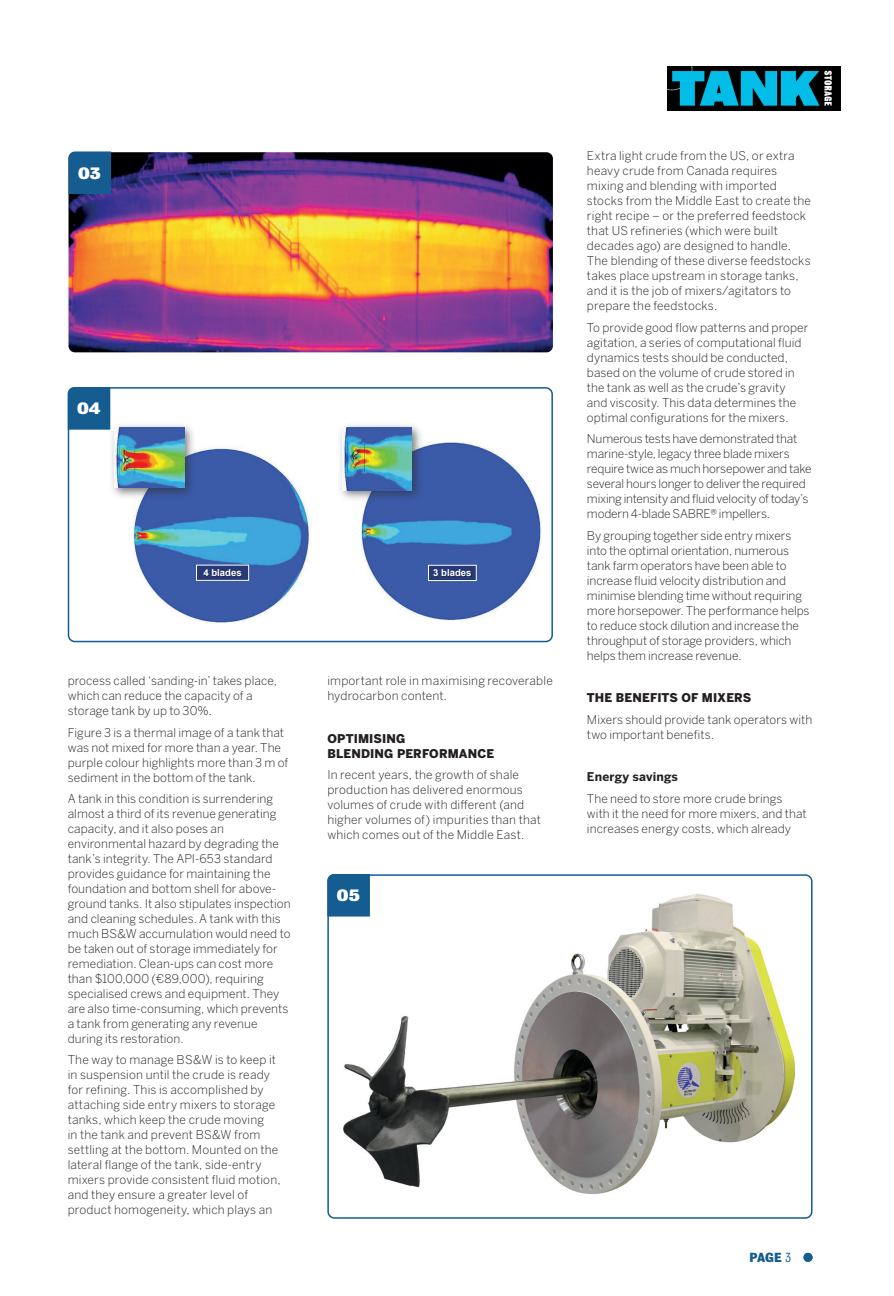
<style>
.page{position:relative;width:894px;height:1296px;background:#fff}
.page>*{position:absolute;margin:0;border:0;box-sizing:border-box;transform-origin:0 0}
.t1{font:900 15px "Bureau Grot";color:#fff}
.t2{font:300 12px/15px "Benton Sans";letter-spacing:.005em;color:#231f20}
.t3{font:300 12px/15px "Benton Sans";letter-spacing:-.015em;color:#231f20}
.t4{font:900 12px/15px "Benton Sans";letter-spacing:.01em;color:#231f20}
.t5{font:700 12px "Bureau Grot";color:#155c90}
.t6{font:700 9.6px "Arial";color:#fff}
.s1{font-weight:900}
.s2{font-weight:700}
.s3{font-weight:300}
</style>
<div class="page">
<div style="left:68px;top:387px;width:484px;height:255px;border:2px solid #155c90;border-radius:6px"></div>
<div style="left:327px;top:874px;width:485px;height:345px;border:2px solid #155c90;border-radius:6px"></div>
<img style="left:68px;top:152px;width:484px;height:200px">
<div style="left:68px;top:151px;width:43px;height:43px;background:#155c90"></div>
<img style="left:134px;top:445px;width:177px;height:178px">
<img style="left:110px;top:423px;width:89px;height:79px">
<img style="left:114px;top:427px;width:70px;height:60px">
<div style="left:196px;top:565px;width:53px;height:16px;border:1px solid #fff"></div>
<img style="left:197px;top:564px;width:51px;height:21px">
<img style="left:362px;top:443px;width:180px;height:177px">
<img style="left:340px;top:425px;width:86px;height:80px">
<img style="left:342px;top:427px;width:70px;height:63px">
<img style="left:427px;top:564px;width:51px;height:21px">
<div style="left:68px;top:387px;width:42px;height:43px;background:#155c90"></div>
<img style="left:343px;top:894px;width:451px;height:300px">
<svg style="left:327px;top:874px;width:43px;height:43px;background:#195f92"></svg>
<div style="left:803px;top:1253px;width:9px;height:9px;background:#155c90;border-radius:50%"></div>
<img style="left:667px;top:67px;width:173px;height:43px">
<p class="t1" style="left:78px;top:164px;width:24px">03</p>
<p class="t1" style="left:77px;top:400px;width:25px">04</p>
<p class="t6" style="left:203px;top:567px;width:40px">4 blades</p>
<p class="t6" style="left:433px;top:567px;width:40px">3 blades</p>
<p class="t2" style="left:68px;top:673px;width:211px">process called ‘sanding-in’ takes place, which can reduce the capacity of a storage tank by up to 30%.</p>
<p class="t2" style="left:68px;top:725px;width:222px">Figure 3 is a thermal image of a tank that was not mixed for more than a year. The purple colour highlights more than 3 m of sediment in the bottom of the tank.</p>
<p class="t2" style="left:68px;top:791px;width:224px">A tank in this condition is surrendering almost a third of its revenue generating capacity, and it also poses an environmental hazard by degrading the tank’s integrity. The API-653 standard provides guidance for maintaining the foundation and bottom shell for above&shy;ground tanks. It also stipulates inspection and cleaning schedules. A tank with this much BS&amp;W accumulation would need to be taken out of storage immediately for remediation. Clean-ups can cost more than $100,000 (€89,000), requiring specialised crews and equipment. They are also time-consuming, which prevents a tank from generating any revenue during its restoration.</p>
<p class="t2" style="left:68px;top:1052px;width:214px">The way to manage BS&amp;W is to keep it in suspension until the crude is ready for refining. This is accomplished by attaching side entry mixers to storage tanks, which keep the crude moving<br>in the tank and prevent BS&amp;W from settling at the bottom. Mounted on the lateral flange of the tank, side-entry mixers provide consistent fluid motion, and they ensure a greater level of product homogeneity, which plays an</p>
<p class="t2" style="left:327px;top:673px;width:227px">important role in maximising recoverable hydrocarbon content.</p>
<p class="t4" style="left:327px;top:731px;width:168px">OPTIMISING<br>BLENDING PERFORMANCE</p>
<p class="t2" style="left:327px;top:767px;width:215px">In recent years, the growth of shale production has delivered enormous volumes of crude with different (and higher volumes of) impurities than that which comes out of the Middle East.</p>
<p class="t1" style="left:337px;top:886px;width:24px">05</p>
<p class="t2" style="left:586px;top:148px;width:225px">Extra light crude from the US, or extra heavy crude from Canada requires mixing and blending with imported stocks from the Middle East to create the right recipe – or the preferred feedstock that US refineries (which were built decades ago) are designed to handle.<br>The blending of these diverse feedstocks takes place upstream in storage tanks, and it is the job of mixers/agitators to prepare the feedstocks.</p>
<p class="t2" style="left:586px;top:320px;width:223px">To provide good flow patterns and proper agitation, a series of computational fluid dynamics tests should be conducted, based on the volume of crude stored in the tank as well as the crude’s gravity and viscosity. This data determines the optimal configurations for the mixers.</p>
<p class="t3" style="left:586px;top:431px;width:226px">Numerous tests have demonstrated that marine-style, legacy three blade mixers require twice as much horsepower and take several hours longer to deliver the required mixing intensity and fluid velocity of today’s modern 4-blade SABRE® impellers.</p>
<p class="t2" style="left:586px;top:528px;width:224px">By grouping together side entry mixers into the optimal orientation, numerous tank farm operators have been able to increase fluid velocity distribution and minimise blending time without requiring more horsepower. The performance helps to reduce stock dilution and increase the throughput of storage providers, which helps them increase revenue.</p>
<p class="t2" style="left:586px;top:687px;width:227px;line-height:21.3px"><span class="s1">THE BENEFITS OF MIXERS<br></span>Mixers should provide tank operators with</p>
<p class="t2" style="left:586px;top:727px;width:128px">two important benefits.</p>
<p class="t2" style="left:586px;top:766px;width:197px;line-height:21.3px"><span class="s2">Energy savings<br></span>The need to store more crude brings</p>
<p class="t2" style="left:586px;top:806px;width:221px">with it the need for more mixers, and that increases energy costs, which already</p>
<p class="t5" style="left:749px;top:1250px;width:43px">PAGE <span class="s3">3</span></p>
</div>
